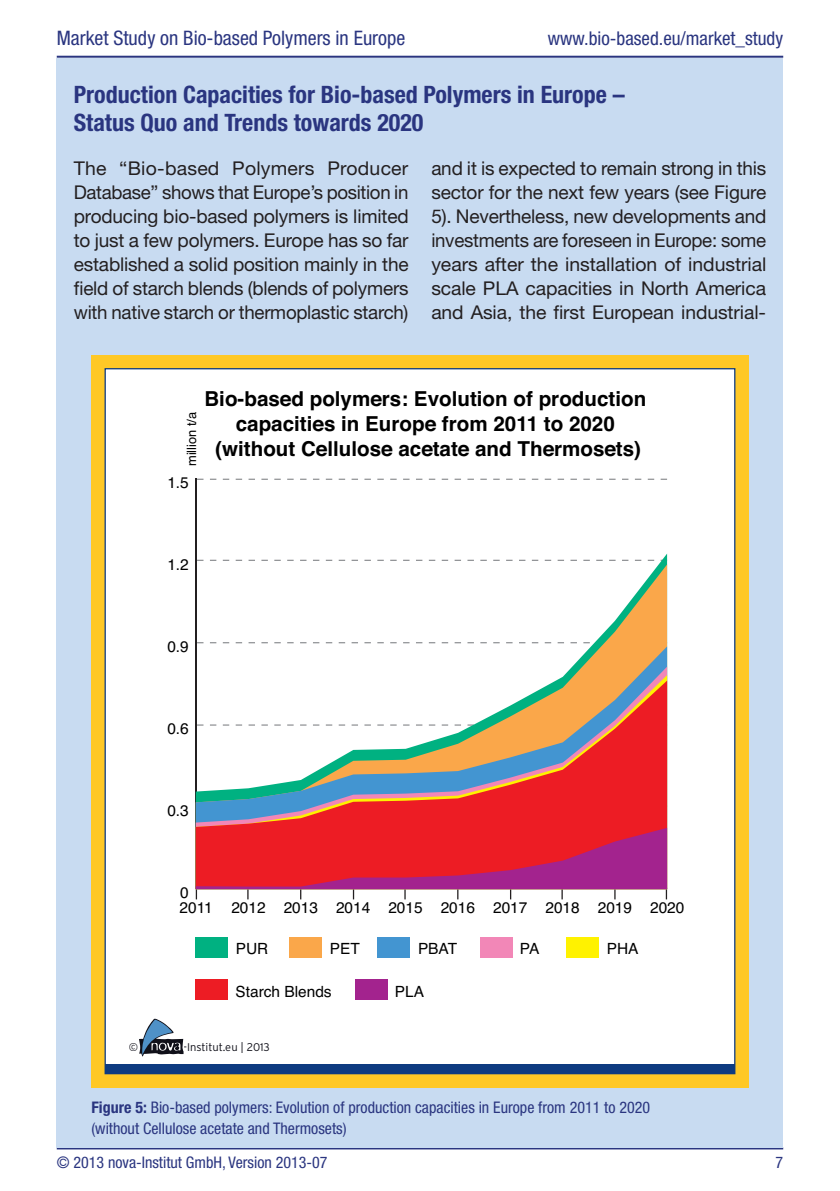
<style>
.page{position:relative;width:840px;height:1191px;background:#fff}
.page>*{position:absolute;margin:0;border:0;box-sizing:border-box;transform-origin:0 0}
.t1{font:700 condensed 24px/28px "Helvetica Neue";color:#2a3580}
.t2{font:700 20.6px/24.6px "Helvetica";color:#000;text-align:center}
.t3{font:condensed 20px "Helvetica Neue";color:#2a3580}
.t4{font:19px/24px "Helvetica Neue";letter-spacing:-.01em;color:#231f20;text-align:justify}
.t5{font:condensed 19px "Helvetica Neue";color:#2a3580}
.t6{font:condensed 16px/21px "Helvetica Neue";color:#2a3580}
.t7{font:15.4px "Helvetica";color:#000}
.t8{font:12.8px "Helvetica";color:#000}
.t9{font:300 11.2px "Interstate";color:#101019}
.s1{font-weight:700}
</style>
<div class="page">
<hr style="left:57px;top:56px;width:725px;height:2px;background:#2a3580">
<hr style="left:57px;top:1147px;width:725px;height:2px;background:#2a3580">
<div style="left:57px;top:58px;width:725px;height:1089px;background:#c8dbf1"></div>
<svg style="left:91px;top:355px;width:657px;height:732px;background:#eebe2c"></svg>
<div style="left:105px;top:369px;width:629px;height:704px;background:#fff"></div>
<div style="left:105px;top:1064px;width:629px;height:9px;background:#0e3b80"></div>
<svg style="left:139px;top:1018px;width:44px;height:38px"></svg>
<hr style="left:196px;top:478px;width:1px;height:411px;background:#231f20">
<svg style="left:660px;top:478px;width:6px;height:2px"></svg>
<svg style="left:634px;top:478px;width:7px;height:2px"></svg>
<svg style="left:622px;top:478px;width:6px;height:2px"></svg>
<svg style="left:609px;top:478px;width:6px;height:2px"></svg>
<svg style="left:596px;top:478px;width:6px;height:2px"></svg>
<svg style="left:583px;top:478px;width:6px;height:2px"></svg>
<svg style="left:570px;top:478px;width:6px;height:2px"></svg>
<svg style="left:557px;top:478px;width:6px;height:2px"></svg>
<svg style="left:544px;top:478px;width:7px;height:2px"></svg>
<svg style="left:531px;top:478px;width:7px;height:2px"></svg>
<svg style="left:519px;top:478px;width:6px;height:2px"></svg>
<svg style="left:506px;top:478px;width:6px;height:2px"></svg>
<svg style="left:493px;top:478px;width:6px;height:2px"></svg>
<svg style="left:480px;top:478px;width:6px;height:2px"></svg>
<svg style="left:467px;top:478px;width:6px;height:2px"></svg>
<svg style="left:454px;top:478px;width:7px;height:2px"></svg>
<svg style="left:441px;top:478px;width:7px;height:2px"></svg>
<svg style="left:428px;top:478px;width:7px;height:2px"></svg>
<svg style="left:416px;top:478px;width:6px;height:2px"></svg>
<svg style="left:403px;top:478px;width:6px;height:2px"></svg>
<svg style="left:390px;top:478px;width:6px;height:2px"></svg>
<svg style="left:377px;top:478px;width:6px;height:2px"></svg>
<svg style="left:364px;top:478px;width:6px;height:2px"></svg>
<svg style="left:351px;top:478px;width:7px;height:2px"></svg>
<svg style="left:338px;top:478px;width:7px;height:2px"></svg>
<svg style="left:325px;top:478px;width:7px;height:2px"></svg>
<svg style="left:313px;top:478px;width:6px;height:2px"></svg>
<svg style="left:300px;top:478px;width:6px;height:2px"></svg>
<svg style="left:287px;top:478px;width:6px;height:2px"></svg>
<svg style="left:274px;top:478px;width:6px;height:2px"></svg>
<svg style="left:261px;top:478px;width:7px;height:2px"></svg>
<svg style="left:248px;top:478px;width:7px;height:2px"></svg>
<svg style="left:235px;top:478px;width:7px;height:2px"></svg>
<svg style="left:223px;top:478px;width:6px;height:2px"></svg>
<svg style="left:210px;top:478px;width:6px;height:2px"></svg>
<svg style="left:197px;top:478px;width:6px;height:2px"></svg>
<svg style="left:197px;top:564px;width:469px;height:82px"></svg>
<svg style="left:573px;top:646px;width:93px;height:20px;background:#ceaf6d"></svg>
<svg style="left:564px;top:666px;width:102px;height:9px"></svg>
<svg style="left:557px;top:675px;width:109px;height:5px"></svg>
<svg style="left:196px;top:680px;width:470px;height:148px"></svg>
<svg style="left:196px;top:828px;width:470px;height:71px;background:#da3b5c"></svg>
<div style="left:355px;top:979px;width:32px;height:20px;background:#a3238e"></div>
<div style="left:196px;top:979px;width:32px;height:20px;background:#ed1c24"></div>
<div style="left:566px;top:936px;width:32px;height:21px;background:#fff200"></div>
<div style="left:480px;top:936px;width:32px;height:21px;background:#f287b7"></div>
<div style="left:377px;top:936px;width:32px;height:21px;background:#4395d1"></div>
<div style="left:289px;top:936px;width:33px;height:21px;background:#faa74a"></div>
<div style="left:196px;top:936px;width:32px;height:21px;background:#00b181"></div>
<p class="t3" style="left:57px;top:31px;width:350px">Market Study on Bio-based Polymers in Europe</p>
<p class="t5" style="left:547px;top:32px;width:237px">www.bio-based.eu/market_study</p>
<p class="t1" style="left:74px;top:83px;width:552px">Production Capacities for Bio-based Polymers in Europe –<br>Status Quo and Trends towards 2020</p>
<p class="t4" style="left:74px;top:158px;width:336px">The “Bio-based Polymers Producer Database” shows that Europe’s position in producing bio-based polymers is limited to just a few polymers. Europe has so far established a solid position mainly in the field of starch blends (blends of polymers with native starch or thermoplastic starch)</p>
<p class="t4" style="left:431px;top:158px;width:336px">and it is expected to remain strong in this sector for the next few years (see Figure 5). Nevertheless, new developments and investments are foreseen in Europe: some years after the installation of industrial scale PLA capacities in North America and Asia, the first European industrial-</p>
<p class="t8" style="left:187px;top:466px;width:56px;rotate:-90deg">million t/a</p>
<p class="t7" style="left:167px;top:477px;width:23px">1.5</p>
<p class="t2" style="left:204px;top:389px;width:443px">Bio-based polymers: Evolution of production capacities in Europe from 2011 to 2020 (without Cellulose acetate and Thermosets)</p>
<p class="t7" style="left:167px;top:559px;width:23px">1.2</p>
<p class="t7" style="left:167px;top:640px;width:23px">0.9</p>
<p class="t7" style="left:167px;top:722px;width:23px">0.6</p>
<p class="t7" style="left:167px;top:804px;width:23px">0.3</p>
<p class="t7" style="left:180px;top:886px;width:10px">0</p>
<p class="t7" style="left:179px;top:902px;width:506px">2011 2012 2013 2014 2015 2016 2017 2018 2019 2020</p>
<p class="t7" style="left:235px;top:942px;width:34px">PUR</p>
<p class="t7" style="left:329px;top:942px;width:32px">PET</p>
<p class="t7" style="left:418px;top:942px;width:41px">PBAT</p>
<p class="t7" style="left:519px;top:942px;width:21px">PA</p>
<p class="t7" style="left:606px;top:942px;width:33px">PHA</p>
<p class="t7" style="left:235px;top:985px;width:98px">Starch Blends</p>
<p class="t7" style="left:394px;top:985px;width:31px">PLA</p>
<p class="t9" style="left:129px;top:1040px;width:11px">©</p>
<p class="t9" style="left:183px;top:1040px;width:88px">-Institut.eu | 2013</p>
<p class="t6" style="left:91px;top:1098px;width:560px"><span class="s1">Figure 5:</span> Bio-based polymers: Evolution of production capacities in Europe from 2011 to 2020 (without Cellulose acetate and Thermosets)</p>
<p class="t6" style="left:57px;top:1153px;width:272px">© 2013 nova-Institut GmbH, Version 2013-07</p>
<p class="t6" style="left:775px;top:1153px;width:9px">7</p>
</div>
